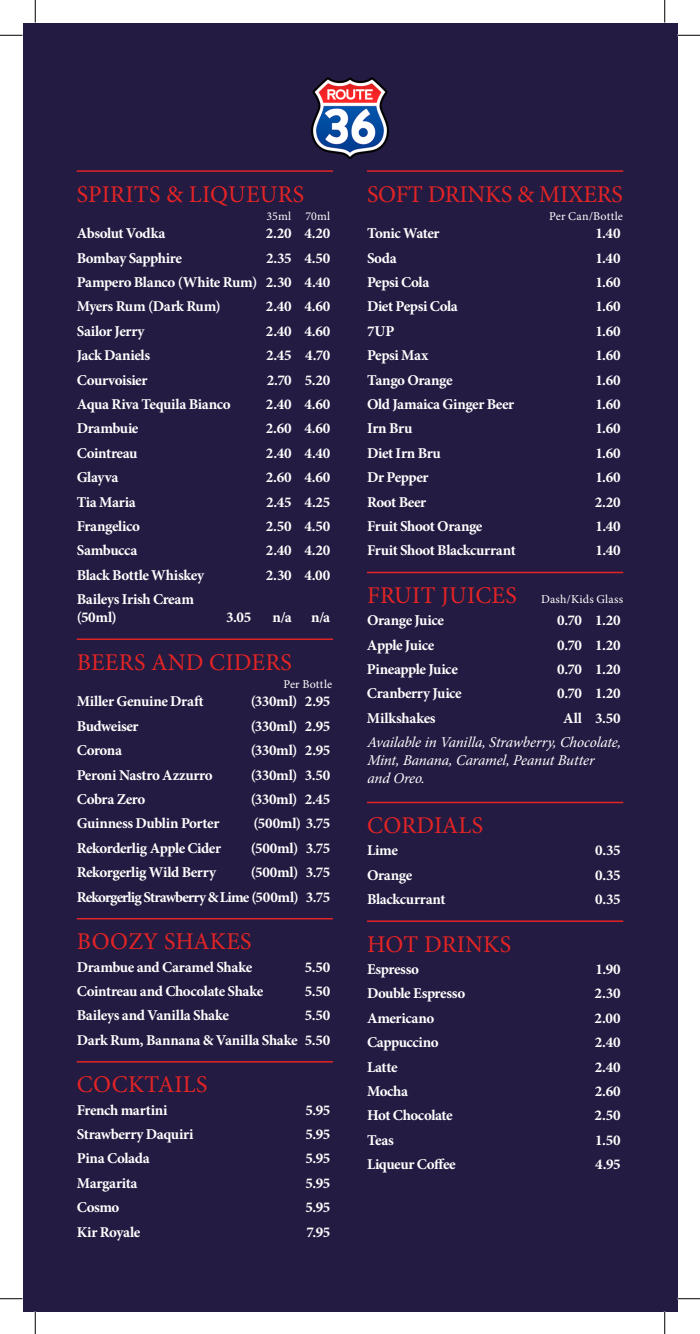
<style>
.page{position:relative;width:700px;height:1334px;background:#fff}
.page>*{position:absolute;margin:0;border:0;box-sizing:border-box;transform-origin:0 0}
.t1{font:24px "Minion Pro";letter-spacing:.01em;color:#e32425}
.t2{font:24px "Minion Pro";letter-spacing:-.01em;color:#e32425}
.t3{font:700 15px/24.3px "Minion Pro";letter-spacing:-.025em;color:#fff;text-align:justify}
.t4{font:italic 15px/18px "Minion Pro";letter-spacing:-.005em;color:#fff}
.t5{font:700 15px/24.3px "Minion Pro";letter-spacing:-.045em;color:#fff;text-align:right}
.t6{font:12px "Minion Pro";letter-spacing:.015em;color:#fff}
.s1{font-size:24px;color:#e32425}
</style>
<div class="page">
<div style="left:22px;top:23px;width:655px;height:1288px;background:#231b41"></div>
<img style="left:311px;top:78px;width:78px;height:81px">
<hr style="left:77px;top:170px;width:256px;height:2px;background:#e32425">
<hr style="left:77px;top:638px;width:256px;height:2px;background:#e32425">
<hr style="left:77px;top:918px;width:256px;height:1px;background:#e32425">
<hr style="left:77px;top:1061px;width:256px;height:1px;background:#e32425">
<hr style="left:367px;top:170px;width:256px;height:2px;background:#e32425">
<hr style="left:367px;top:571px;width:256px;height:2px;background:#e32425">
<hr style="left:367px;top:801px;width:256px;height:2px;background:#e32425">
<hr style="left:367px;top:920px;width:256px;height:2px;background:#e32425">
<svg style="left:0;top:35px;width:22px;height:1px"></svg>
<svg style="left:677px;top:35px;width:23px;height:1px"></svg>
<svg style="left:0;top:1298px;width:22px;height:1px"></svg>
<svg style="left:677px;top:1298px;width:23px;height:1px"></svg>
<svg style="left:35px;top:0;width:1px;height:23px"></svg>
<svg style="left:35px;top:1311px;width:1px;height:22px"></svg>
<svg style="left:664px;top:0;width:1px;height:23px"></svg>
<svg style="left:664px;top:1311px;width:1px;height:22px"></svg>
<h1 class="t1" style="left:77px;top:178px;width:229px">SPIRITS &amp; LIQUEURS</h1>
<p class="t6" style="left:267px;top:208px;width:65px">35ml 70ml</p>
<p class="t3" style="left:77px;top:222px;width:90px">Absolut Vodka</p>
<p class="t3" style="left:266px;top:222px;width:66px">2.20 4.20</p>
<p class="t3" style="left:77px;top:246px;width:107px">Bombay Sapphire</p>
<p class="t3" style="left:77px;top:246px;width:255px;text-indent:189px">2.35 4.50<br>Pampero Blanco (White Rum) 2.30 4.40<br>Myers Rum (Dark Rum)</p>
<p class="t3" style="left:266px;top:295px;width:66px">2.40 4.60</p>
<p class="t3" style="left:77px;top:319px;width:69px">Sailor Jerry</p>
<p class="t3" style="left:266px;top:319px;width:66px">2.40 4.60</p>
<p class="t3" style="left:77px;top:344px;width:75px">Jack Daniels</p>
<p class="t3" style="left:266px;top:344px;width:66px">2.45 4.70</p>
<p class="t3" style="left:77px;top:368px;width:72px">Courvoisier</p>
<p class="t3" style="left:267px;top:368px;width:65px">2.70 5.20</p>
<p class="t3" style="left:77px;top:392px;width:155px">Aqua Riva Tequila Bianco</p>
<p class="t3" style="left:266px;top:392px;width:66px">2.40 4.60</p>
<p class="t3" style="left:77px;top:417px;width:63px">Drambuie</p>
<p class="t3" style="left:266px;top:417px;width:66px">2.60 4.60</p>
<p class="t3" style="left:77px;top:441px;width:62px">Cointreau</p>
<p class="t3" style="left:266px;top:441px;width:66px">2.40 4.40</p>
<p class="t3" style="left:77px;top:466px;width:43px">Glayva</p>
<p class="t3" style="left:266px;top:466px;width:66px">2.60 4.60</p>
<p class="t3" style="left:77px;top:490px;width:61px">Tia Maria</p>
<p class="t3" style="left:266px;top:490px;width:66px">2.45 4.25</p>
<p class="t3" style="left:77px;top:514px;width:65px">Frangelico</p>
<p class="t3" style="left:266px;top:514px;width:66px">2.50 4.50</p>
<p class="t3" style="left:77px;top:539px;width:62px">Sambucca</p>
<p class="t3" style="left:266px;top:539px;width:66px">2.40 4.20</p>
<p class="t3" style="left:77px;top:563px;width:129px">Black Bottle Whiskey</p>
<p class="t3" style="left:266px;top:563px;width:66px">2.30 4.00</p>
<p class="t3" style="left:77px;top:591px;width:119px;line-height:18px">Baileys Irish Cream (50ml)</p>
<p class="t3" style="left:226px;top:605px;width:27px">3.05</p>
<p class="t3" style="left:272px;top:605px;width:21px">n/a</p>
<p class="t3" style="left:311px;top:605px;width:21px">n/a</p>
<h1 class="t1" style="left:77px;top:646px;width:217px">BEERS AND CIDERS</h1>
<p class="t6" style="left:283px;top:676px;width:50px">Per Bottle</p>
<p class="t3" style="left:77px;top:690px;width:128px">Miller Genuine Draft</p>
<p class="t3" style="left:251px;top:690px;width:81px">(330ml) 2.95</p>
<p class="t3" style="left:77px;top:714px;width:63px">Budweiser</p>
<p class="t3" style="left:251px;top:714px;width:81px">(330ml) 2.95</p>
<p class="t3" style="left:77px;top:739px;width:47px">Corona</p>
<p class="t3" style="left:251px;top:739px;width:81px">(330ml) 2.95</p>
<p class="t3" style="left:77px;top:763px;width:138px">Peroni Nastro Azzurro</p>
<p class="t3" style="left:251px;top:763px;width:81px">(330ml) 3.50</p>
<p class="t3" style="left:77px;top:787px;width:70px">Cobra Zero</p>
<p class="t3" style="left:251px;top:787px;width:81px">(330ml) 2.45</p>
<p class="t3" style="left:77px;top:812px;width:144px">Guinness Dublin Porter</p>
<p class="t3" style="left:254px;top:812px;width:78px">(500ml) 3.75</p>
<p class="t3" style="left:77px;top:836px;width:146px">Rekorderlig Apple Cider</p>
<p class="t3" style="left:251px;top:836px;width:81px">(500ml) 3.75</p>
<p class="t3" style="left:77px;top:860px;width:141px">Rekorgerlig Wild Berry</p>
<p class="t5" style="left:77px;top:860px;width:255px">(500ml) 3.75<br>Rekorgerlig Strawberry &amp; Lime (500ml) 3.75</p>
<h1 class="t1" style="left:77px;top:925px;width:176px">BOOZY SHAKES</h1>
<p class="t3" style="left:77px;top:955px;width:177px">Drambue and Caramel Shake</p>
<p class="t3" style="left:305px;top:955px;width:27px">5.50</p>
<p class="t3" style="left:77px;top:979px;width:188px">Cointreau and Chocolate Shake</p>
<p class="t3" style="left:305px;top:979px;width:27px">5.50</p>
<p class="t3" style="left:77px;top:1003px;width:154px">Baileys and Vanilla Shake</p>
<p class="t3" style="left:77px;top:1003px;width:255px;text-align:right">5.50<br>Dark Rum, Bannana &amp; Vanilla Shake 5.50</p>
<h1 class="t1" style="left:77px;top:1068px;width:132px">COCKTAILS</h1>
<p class="t3" style="left:77px;top:1098px;width:92px">French martini</p>
<p class="t3" style="left:305px;top:1098px;width:26px">5.95</p>
<p class="t3" style="left:77px;top:1122px;width:118px">Strawberry Daquiri</p>
<p class="t3" style="left:305px;top:1122px;width:26px">5.95</p>
<p class="t3" style="left:77px;top:1146px;width:75px">Pina Colada</p>
<p class="t3" style="left:305px;top:1146px;width:26px">5.95</p>
<p class="t3" style="left:77px;top:1171px;width:62px">Margarita</p>
<p class="t3" style="left:305px;top:1171px;width:26px">5.95</p>
<p class="t3" style="left:77px;top:1195px;width:44px">Cosmo</p>
<p class="t3" style="left:305px;top:1195px;width:26px">5.95</p>
<p class="t3" style="left:77px;top:1220px;width:65px">Kir Royale</p>
<p class="t3" style="left:306px;top:1220px;width:25px">7.95</p>
<h1 class="t2" style="left:367px;top:178px;width:257px">SOFT DRINKS &amp; MIXERS</h1>
<p class="t6" style="left:549px;top:208px;width:75px">Per Can/Bottle</p>
<p class="t3" style="left:367px;top:222px;width:74px">Tonic Water</p>
<p class="t3" style="left:595px;top:222px;width:27px">1.40</p>
<p class="t3" style="left:367px;top:246px;width:31px">Soda</p>
<p class="t3" style="left:595px;top:246px;width:27px">1.40</p>
<p class="t3" style="left:367px;top:271px;width:64px">Pepsi Cola</p>
<p class="t3" style="left:595px;top:271px;width:27px">1.60</p>
<p class="t3" style="left:367px;top:295px;width:92px">Diet Pepsi Cola</p>
<p class="t3" style="left:595px;top:295px;width:27px">1.60</p>
<p class="t3" style="left:367px;top:319px;width:29px">7UP</p>
<p class="t3" style="left:595px;top:319px;width:27px">1.60</p>
<p class="t3" style="left:367px;top:344px;width:63px">Pepsi Max</p>
<p class="t3" style="left:595px;top:344px;width:27px">1.60</p>
<p class="t3" style="left:367px;top:368px;width:87px">Tango Orange</p>
<p class="t3" style="left:595px;top:368px;width:27px">1.60</p>
<p class="t3" style="left:367px;top:392px;width:149px">Old Jamaica Ginger Beer</p>
<p class="t3" style="left:595px;top:392px;width:27px">1.60</p>
<p class="t3" style="left:367px;top:417px;width:47px">Irn Bru</p>
<p class="t3" style="left:595px;top:417px;width:27px">1.60</p>
<p class="t3" style="left:367px;top:441px;width:75px">Diet Irn Bru</p>
<p class="t3" style="left:595px;top:441px;width:27px">1.60</p>
<p class="t3" style="left:367px;top:466px;width:63px">Dr Pepper</p>
<p class="t3" style="left:595px;top:466px;width:27px">1.60</p>
<p class="t3" style="left:367px;top:490px;width:61px">Root Beer</p>
<p class="t3" style="left:595px;top:490px;width:27px">2.20</p>
<p class="t3" style="left:367px;top:514px;width:117px">Fruit Shoot Orange</p>
<p class="t3" style="left:595px;top:514px;width:27px">1.40</p>
<p class="t3" style="left:367px;top:539px;width:150px">Fruit Shoot Blackcurrant</p>
<p class="t3" style="left:595px;top:539px;width:27px">1.40</p>
<p class="t6" style="left:367px;top:591px;width:257px"><span class="s1">FRUIT JUICES</span> Dash/Kids Glass</p>
<p class="t3" style="left:367px;top:609px;width:78px">Orange Juice</p>
<p class="t3" style="left:557px;top:609px;width:65px">0.70 1.20</p>
<p class="t3" style="left:367px;top:633px;width:69px">Apple Juice</p>
<p class="t3" style="left:557px;top:633px;width:65px">0.70 1.20</p>
<p class="t3" style="left:367px;top:657px;width:92px">Pineapple Juice</p>
<p class="t3" style="left:557px;top:657px;width:65px">0.70 1.20</p>
<p class="t3" style="left:367px;top:682px;width:96px">Cranberry Juice</p>
<p class="t3" style="left:557px;top:682px;width:65px">0.70 1.20</p>
<p class="t3" style="left:367px;top:706px;width:70px">Milkshakes</p>
<p class="t3" style="left:563px;top:706px;width:59px">All 3.50</p>
<p class="t4" style="left:367px;top:734px;width:257px">Available in Vanilla, Strawberry, Chocolate,<br>Mint, Banana, Caramel, Peanut Butter<br>and Oreo.</p>
<h1 class="t1" style="left:367px;top:809px;width:118px">CORDIALS</h1>
<p class="t3" style="left:367px;top:839px;width:32px">Lime</p>
<p class="t3" style="left:595px;top:839px;width:27px">0.35</p>
<p class="t3" style="left:367px;top:863px;width:47px">Orange</p>
<p class="t3" style="left:595px;top:863px;width:27px">0.35</p>
<p class="t3" style="left:367px;top:887px;width:80px">Blackcurrant</p>
<p class="t3" style="left:595px;top:887px;width:27px">0.35</p>
<h1 class="t1" style="left:367px;top:928px;width:145px">HOT DRINKS</h1>
<p class="t3" style="left:367px;top:957px;width:53px">Espresso</p>
<p class="t3" style="left:595px;top:957px;width:26px">1.90</p>
<p class="t3" style="left:367px;top:982px;width:100px">Double Espresso</p>
<p class="t3" style="left:594px;top:982px;width:27px">2.30</p>
<p class="t3" style="left:367px;top:1006px;width:69px">Americano</p>
<p class="t3" style="left:594px;top:1006px;width:27px">2.00</p>
<p class="t3" style="left:367px;top:1030px;width:73px">Cappuccino</p>
<p class="t3" style="left:595px;top:1030px;width:27px">2.40</p>
<p class="t3" style="left:367px;top:1055px;width:32px">Latte</p>
<p class="t3" style="left:595px;top:1055px;width:27px">2.40</p>
<p class="t3" style="left:367px;top:1079px;width:43px">Mocha</p>
<p class="t3" style="left:595px;top:1079px;width:27px">2.60</p>
<p class="t3" style="left:367px;top:1103px;width:87px">Hot Chocolate</p>
<p class="t3" style="left:594px;top:1103px;width:27px">2.50</p>
<p class="t3" style="left:367px;top:1128px;width:28px">Teas</p>
<p class="t3" style="left:595px;top:1128px;width:27px">1.50</p>
<p class="t3" style="left:367px;top:1152px;width:90px">Liqueur Coffee</p>
<p class="t3" style="left:595px;top:1152px;width:27px">4.95</p>
</div>
